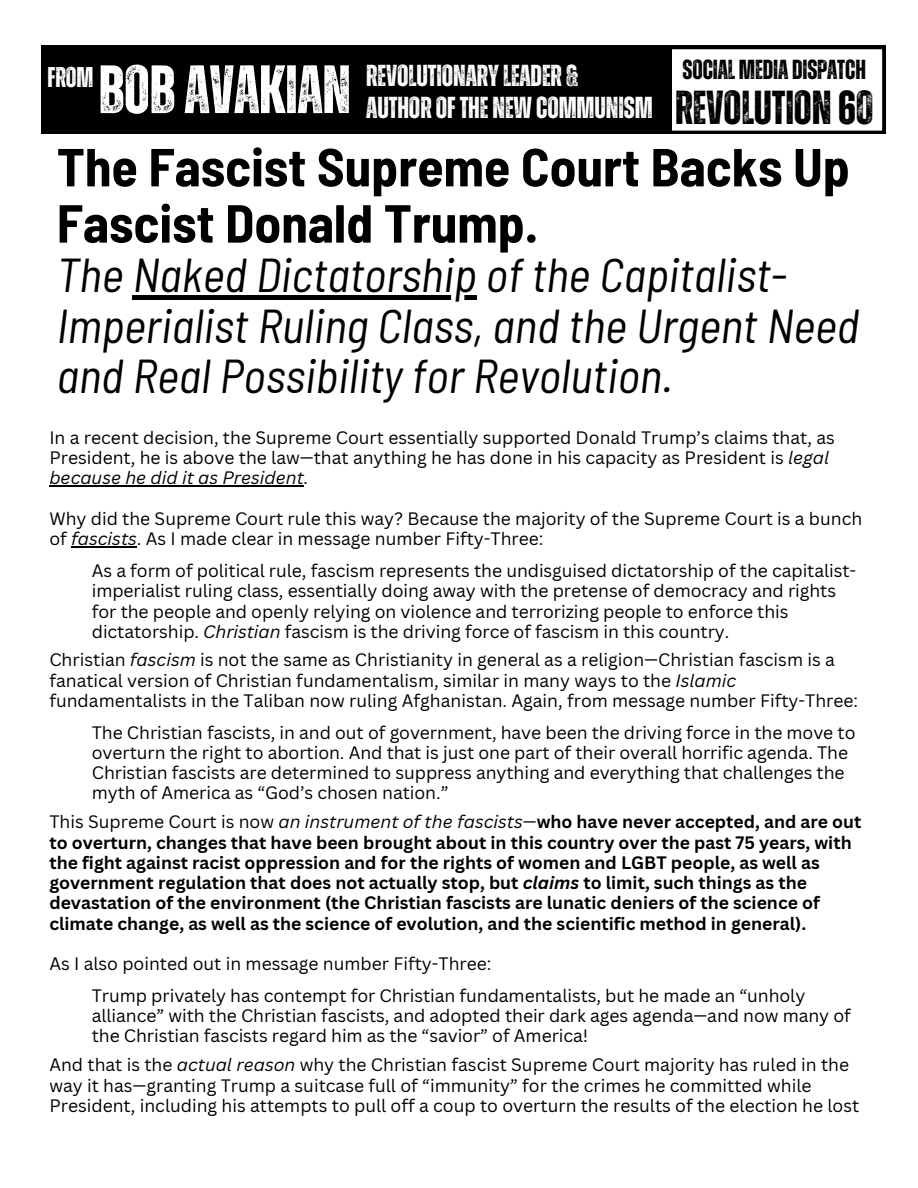
<style>
.page{position:relative;width:918px;height:1188px;background:#fff}
.page>*{position:absolute;margin:0;border:0;box-sizing:border-box;transform-origin:0 0}
.t1{font:700 68.25px "Zuume Rough";letter-spacing:-.005em;color:#fff}
.t2{font:700 semi-condensed 53.55px/56.2px "Barlow";color:#000}
.t3{font:700 47.7px "Zuume Rough";letter-spacing:-.005em;color:#000}
.t4{font:italic semi-condensed 47.55px/50.7px "Barlow";color:#000}
.t5{font:700 30.3px/31.7px "Zuume Rough";letter-spacing:-.005em;color:#fff}
.t6{font:700 28.5px "Zuume Rough";color:#fff}
.t7{font:700 27.6px "Zuume Rough";letter-spacing:-.005em;color:#000}
.t8{font:17.55px/20.2px "Canva Sans";letter-spacing:-.005em;color:#000}
.t9{font:700 17.55px/20.2px "Canva Sans";color:#000}
.s1{font-style:italic}
.s2{font-weight:400}
.s3{font-weight:400;font-style:italic}
</style>
<div class="page">
<svg style="left:671px;top:46px;width:214px;height:88px"></svg>
<div style="left:41px;top:46px;width:630px;height:88px;background:#000"></div>
<hr style="left:133px;top:296px;width:344px;height:4px;background:#000">
<hr style="left:49px;top:485px;width:255px;height:1px;background:#000">
<hr style="left:71px;top:546px;width:66px;height:1px;background:#000">
<h3 class="t6" style="left:47px;top:65px;width:48px">FROM</h3>
<h3 class="t1" style="left:99px;top:59px;width:254px">BOBAVAKIAN</h3>
<h3 class="t7" style="left:682px;top:57px;width:185px">SOCIALMEDIADISPATCH</h3>
<h1 class="t5" style="left:366px;top:61px;width:288px">REVOLUTIONARYLEADER&amp;<br>AUTHOROFTHE NEWCOMMUNISM</h1>
<h3 class="t3" style="left:675px;top:86px;width:200px">REVOLUTION 60</h3>
<h2 class="t2" style="left:57px;top:137px;width:795px">The Fascist Supreme Court Backs Up<br>Fascist Donald Trump.</h2>
<h2 class="t4" style="left:57px;top:248px;width:732px">The Naked Dictatorship of the Capitalist-</h2>
<p class="t4" style="left:57px;top:298px;width:804px">Imperialist Ruling Class, and the Urgent Need and Real Possibility for Revolution.</p>
<p class="t8" style="left:49px;top:427px;width:787px">In a recent decision, the Supreme Court essentially supported Donald Trump’s claims that, as<br>President, he is above the law—that anything he has done in his capacity as President is <span class="s1">legal because he did it as President.</span></p>
<p class="t8" style="left:49px;top:508px;width:814px">Why did the Supreme Court rule this way? Because the majority of the Supreme Court is a bunch of <span class="s1">fascists</span>. As I made clear in message number Fifty-Three:</p>
<p class="t8" style="left:92px;top:560px;width:766px">As a form of political rule, fascism represents the undisguised dictatorship of the capitalist&shy;imperialist ruling class, essentially doing away with the pretense of democracy and rights for the people and openly relying on violence and terrorizing people to enforce this dictatorship. <span class="s1">Christian</span> fascism is the driving force of fascism in this country.</p>
<p class="t8" style="left:49px;top:650px;width:810px">Christian <span class="s1">fascism</span> is not the same as Christianity in general as a religion—Christian fascism is a fanatical version of Christian fundamentalism, similar in many ways to the <span class="s1">Islamic </span>fundamentalists in the Taliban now ruling Afghanistan. Again, from message number Fifty-Three:</p>
<p class="t8" style="left:92px;top:722px;width:765px">The Christian fascists, in and out of government, have been the driving force in the move to overturn the right to abortion. And that is just one part of their overall horrific agenda. The Christian fascists are determined to suppress anything and everything that challenges the myth of America as “God’s chosen nation.”</p>
<p class="t9" style="left:49px;top:812px;width:814px"><span class="s2">This Supreme Court is now</span> <span class="s3">an instrument of the fascists</span><span class="s2">—</span>who have never accepted, and are out to overturn, changes that have been brought about in this country over the past 75 years, with the fight against racist oppression and for the rights of women and LGBT people, as well as government regulation that does not actually stop, but <span class="s1">claims</span> to limit, such things as the devastation of the environment (the Christian fascists are lunatic deniers of the science of climate change, as well as the science of evolution, and the scientific method in general).</p>
<p class="t8" style="left:49px;top:953px;width:444px">As I also pointed out in message number Fifty-Three:</p>
<p class="t8" style="left:92px;top:985px;width:761px">Trump privately has contempt for Christian fundamentalists, but he made an “unholy alliance” with the Christian fascists, and adopted their dark ages agenda—and now many of the Christian fascists regard him as the “savior” of America!</p>
<p class="t8" style="left:49px;top:1055px;width:811px">And that is the <span class="s1">actual reason</span> why the Christian fascist Supreme Court majority has ruled in the way it has—granting Trump a suitcase full of “immunity” for the crimes he committed while<br>President, including his attempts to pull off a coup to overturn the results of the election he lost</p>
</div>
